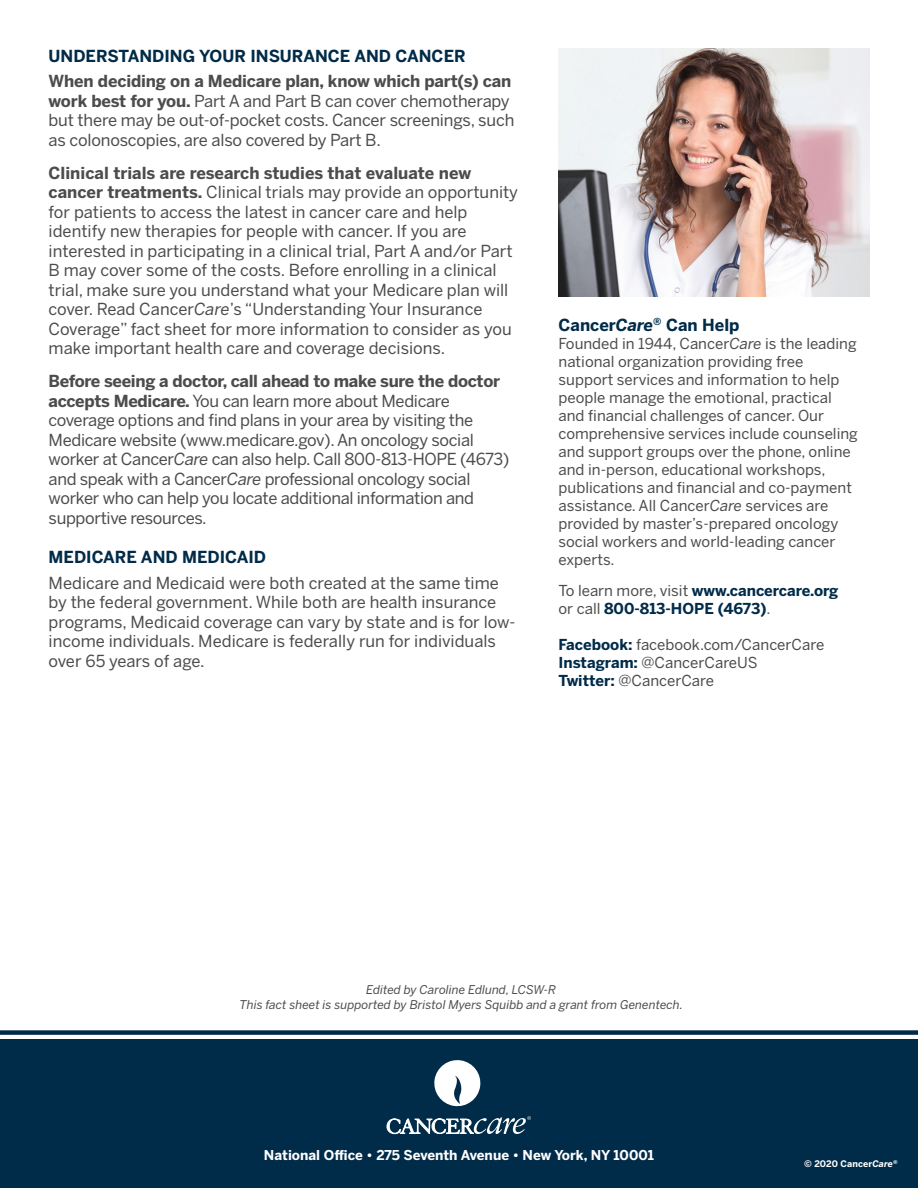
<style>
.page{position:relative;width:918px;height:1188px;background:#fff}
.page>*{position:absolute;margin:0;border:0;box-sizing:border-box;transform-origin:0 0}
.Leadder{font:16.5px/19.5px "Benton Sans";letter-spacing:-.01em;color:#4b4c4d}
.Leadder-2{font:700 16.5px "Benton Sans";color:#002b49}
.Leadder-3{font:15px/18px "Benton Sans";color:#4b4c4d}
.Leadder-4{font:700 15px "Benton Sans";color:#002b49}
.t1{font:700 13.5px "Benton Sans";color:#fff}
.Leadder-5{font:italic 12px "Benton Sans";color:#4b4c4d}
.Leadder-6{font:700 9px "Benton Sans";letter-spacing:.005em;color:#fff}
.s1{font-weight:700}
.s2{font-style:italic}
.s3{font-weight:400;color:#4b4c4d}
.s4{font-weight:700;color:#002b49}
</style>
<div class="page">
<div style="left:0;top:1040px;width:918px;height:148px;background:#002b49"></div>
<svg style="left:434px;top:1060px;width:47px;height:47px"></svg>
<svg style="left:387px;top:1116px;width:144px;height:18px"></svg>
<div style="left:0;top:1030px;width:918px;height:5px;background:#002b49"></div>
<img style="left:559px;top:49px;width:310px;height:247px">
<p class="Leadder-2" style="left:49px;top:46px;width:419px">UNDERSTANDING YOUR INSURANCE AND CANCER</p>
<p class="Leadder" style="left:49px;top:71px;width:467px"><span class="s1">When deciding on a Medicare plan, know which part(s) can work best for you.</span> Part A and Part B can cover chemotherapy but there may be out-of-pocket costs. Cancer screenings, such as colonoscopies, are also covered by Part B.</p>
<p class="Leadder" style="left:49px;top:163px;width:471px"><span class="s1">Clinical trials are research studies that evaluate new cancer treatments.</span> Clinical trials may provide an opportunity for patients to access the latest in cancer care and help identify new therapies for people with cancer. If you are interested in participating in a clinical trial, Part A and/or Part B may cover some of the costs. Before enrolling in a clinical trial, make sure you understand what your Medicare plan will cover. Read Cancer<span class="s2">Care</span>’s “Understanding Your Insurance Coverage” fact sheet for more information to consider as you make important health care and coverage decisions.</p>
<p class="Leadder" style="left:49px;top:371px;width:462px"><span class="s1">Before seeing a doctor, call ahead to make sure the doctor accepts Medicare.</span> You can learn more about Medicare coverage options and find plans in your area by visiting the Medicare website (www.medicare.gov). An oncology social worker at Cancer<span class="s2">Care</span> can also help. Call 800-813-HOPE (4673) and speak with a Cancer<span class="s2">Care</span> professional oncology social worker who can help you locate additional information and supportive resources.</p>
<p class="Leadder-2" style="left:49px;top:547px;width:219px">MEDICARE AND MEDICAID</p>
<p class="Leadder" style="left:49px;top:573px;width:468px">Medicare and Medicaid were both created at the same time by the federal government. While both are health insurance programs, Medicaid coverage can vary by state and is for low&shy;income individuals. Medicare is federally run for individuals over 65 years of age.</p>
<p class="Leadder-2" style="left:559px;top:315px;width:183px">Cancer<span class="s2">Care</span><sup>®</sup> Can Help</p>
<p class="Leadder-3" style="left:559px;top:334px;width:301px">Founded in 1944, Cancer<span class="s2">Care</span> is the leading national organization providing free support services and information to help people manage the emotional, practical and financial challenges of cancer. Our comprehensive services include counseling and support groups over the phone, online and in-person, educational workshops, publications and financial and co-payment assistance. All Cancer<span class="s2">Care</span> services are provided by master’s-prepared oncology social workers and world-leading cancer experts.</p>
<p class="Leadder-4" style="left:559px;top:582px;width:281px"><span class="s3">To learn more, visit</span> www.cancercare.org</p>
<p class="Leadder-4" style="left:559px;top:600px;width:213px"><span class="s3">or call</span> 800-813-HOPE (4673)<span class="s3">.</span></p>
<p class="Leadder-3" style="left:559px;top:636px;width:267px"><span class="s4">Facebook:</span> facebook.com/CancerCare</p>
<p class="Leadder-3" style="left:559px;top:654px;width:201px"><span class="s4">Instagram:</span> @CancerCareUS</p>
<p class="Leadder-3" style="left:559px;top:672px;width:157px"><span class="s4">Twitter:</span> @CancerCare</p>
<p class="Leadder-5" style="left:366px;top:983px;width:192px">Edited by Caroline Edlund, LCSW-R</p>
<p class="Leadder-5" style="left:239px;top:998px;width:445px">This fact sheet is supported by Bristol Myers Squibb and a grant from Genentech.</p>
<p class="t1" style="left:264px;top:1147px;width:392px">National Office • 275 Seventh Avenue • New York, NY 10001</p>
<p class="Leadder-6" style="left:804px;top:1158px;width:95px">© 2020 Cancer<span class="s2">Care</span><sup>®</sup></p>
</div>
